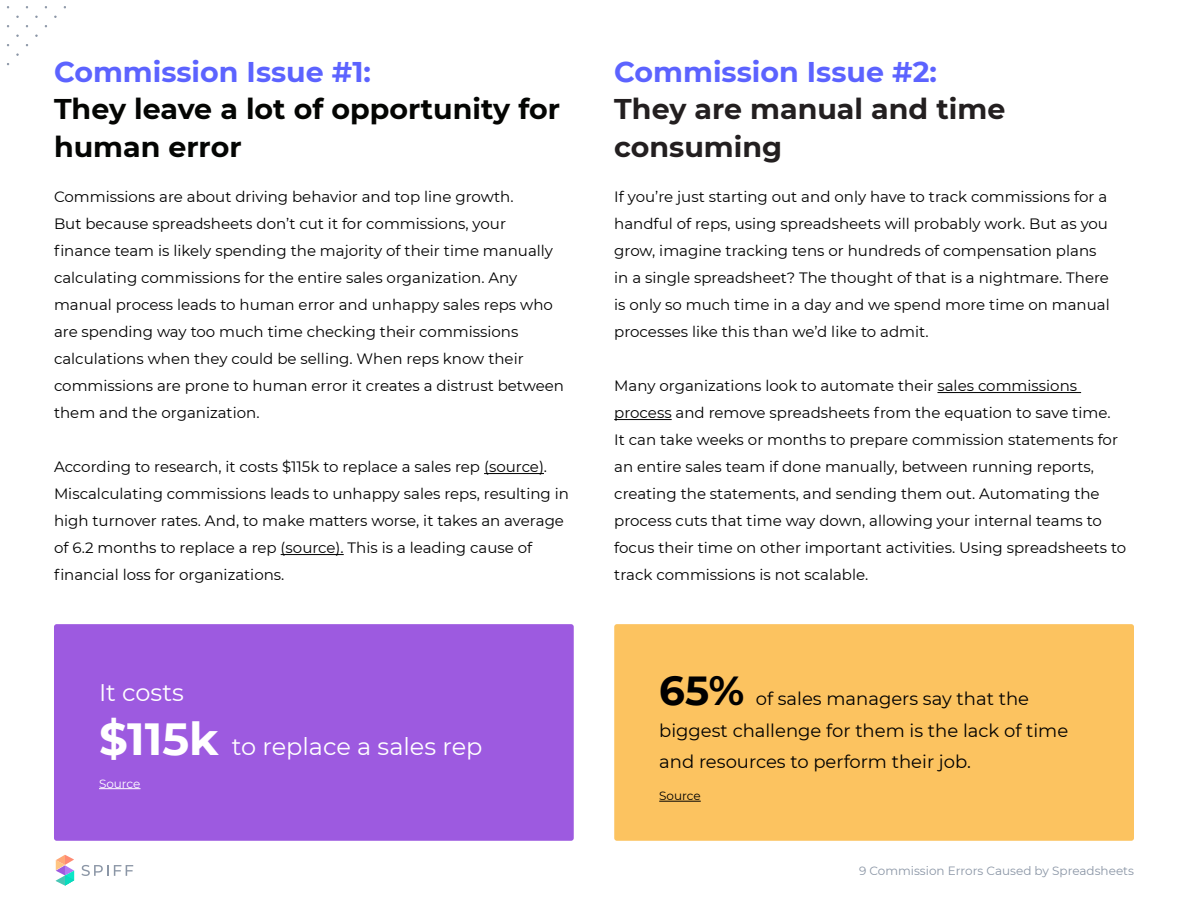
<style>
.page{position:relative;width:1188px;height:918px;background:#fff}
.page>*{position:absolute;margin:0;border:0;box-sizing:border-box;transform-origin:0 0}
.t1{font:700 40.5px "Montserrat";color:#000}
.t2{font:700 28.5px/37.5px "Montserrat";color:#040503}
.t3{font:700 28.5px/37.5px "Montserrat";color:#231f20}
.t4{font:700 28.5px "Montserrat";color:#5c63ff}
.t5{font:24px "Montserrat";color:#fff}
.t6{font:18px/31.5px "Montserrat";color:#000}
.t7{font:15px/27px "Montserrat";color:#000}
.t8{font:12px "Montserrat";color:#8b96a6}
.t9{font:12px "Montserrat";color:#fff}
.t10{font:12px "Montserrat";color:#000}
.s1{color:#5c63ff}
.s2{font-weight:700;font-size:45px}
</style>
<div class="page">
<svg style="left:56px;top:855px;width:18px;height:31px"></svg>
<svg style="left:82px;top:865px;width:51px;height:11px"></svg>
<div style="left:54px;top:624px;width:520px;height:217px;background:#9d5ae0;border-radius:3px"></div>
<hr style="left:484px;top:473px;width:60px;height:1px;background:#000">
<hr style="left:281px;top:554px;width:63px;height:1px;background:#000">
<hr style="left:99px;top:788px;width:42px;height:1px;background:#fff">
<div style="left:614px;top:624px;width:520px;height:217px;background:#fcc360;border-radius:3px"></div>
<hr style="left:937px;top:392px;width:144px;height:1px;background:#000">
<hr style="left:614px;top:419px;width:58px;height:1px;background:#000">
<hr style="left:659px;top:801px;width:42px;height:1px;background:#000">
<p class="t2" style="left:54px;top:51px;width:508px"><span class="s1">Commission Issue #1:<br></span>They leave a lot of opportunity for human error</p>
<p class="t7" style="left:54px;top:183px;width:512px">Commissions are about driving behavior and top line growth.<br>But because spreadsheets don’t cut it for commissions, your finance team is likely spending the majority of their time manually calculating commissions for the entire sales organization. Any manual process leads to human error and unhappy sales reps who are spending way too much time checking their commissions calculations when they could be selling. When reps know their commissions are prone to human error it creates a distrust between them and the organization.</p>
<p class="t7" style="left:54px;top:453px;width:516px">According to research, it costs $115k to replace a sales rep (source).<br>Miscalculating commissions leads to unhappy sales reps, resulting in high turnover rates. And, to make matters worse, it takes an average of 6.2 months to replace a rep (source). This is a leading cause of financial loss for organizations.</p>
<p class="t5" style="left:99px;top:676px;width:86px">It costs</p>
<p class="t5" style="left:99px;top:730px;width:385px"><span class="s2">$115k</span> to replace a sales rep</p>
<p class="t9" style="left:99px;top:775px;width:43px">Source</p>
<p class="t4" style="left:614px;top:51px;width:324px">Commission Issue #2:</p>
<p class="t3" style="left:614px;top:89px;width:393px">They are manual and time consuming</p>
<p class="t7" style="left:614px;top:183px;width:497px">If you’re just starting out and only have to track commissions for a handful of reps, using spreadsheets will probably work. But as you grow, imagine tracking tens or hundreds of compensation plans in a single spreadsheet? The thought of that is a nightmare. There is only so much time in a day and we spend more time on manual processes like this than we’d like to admit.</p>
<p class="t7" style="left:614px;top:372px;width:513px">Many organizations look to automate their sales commissions process and remove spreadsheets from the equation to save time.<br>It can take weeks or months to prepare commission statements for an entire sales team if done manually, between running reports, creating the statements, and sending them out. Automating the process cuts that time way down, allowing your internal teams to focus their time on other important activities. Using spreadsheets to track commissions is not scalable.</p>
<p class="t1" style="left:659px;top:662px;width:87px">65%</p>
<p class="t6" style="left:659px;top:682px;width:411px;text-indent:96px">of sales managers say that the biggest challenge for them is the lack of time and resources to perform their job.</p>
<p class="t10" style="left:659px;top:788px;width:43px">Source</p>
<p class="t8" style="left:859px;top:863px;width:276px">9 Commission Errors Caused by Spreadsheets</p>
</div>
